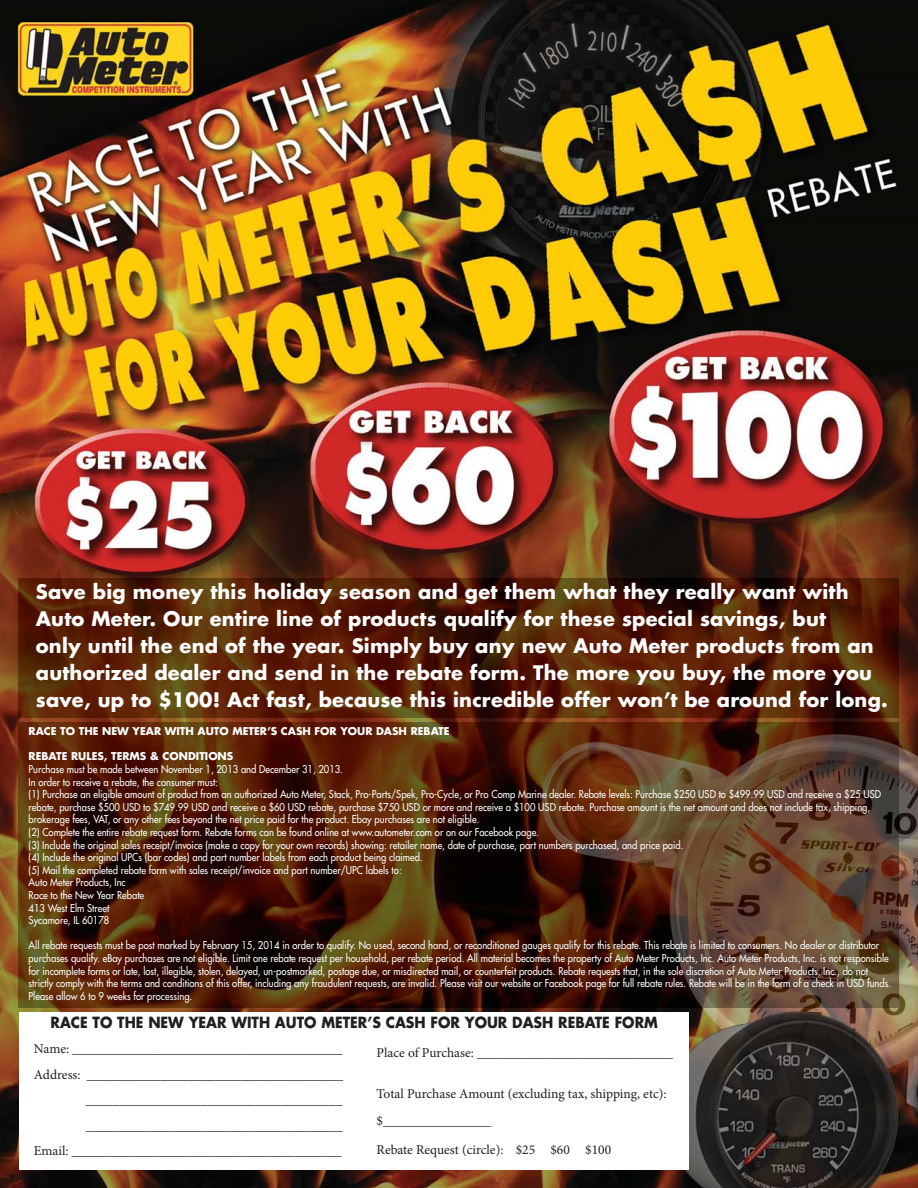
<style>
.page{position:relative;width:918px;height:1188px;background:#fff}
.page>*{position:absolute;margin:0;border:0;box-sizing:border-box;transform-origin:0 0}
.t1{font:700 19.5px/27px "Futura LT";letter-spacing:.01em;color:#fff}
.t2{font:700 15px "Futura LT";color:#231f20;scale:.93 1}
.t3{font:13.5px/25.5px "Minion Pro";color:#231f20;text-align:right}
.t4{font:10.5px/12.6px "Futura LT";color:#fff;scale:.9 1}
.t5{font:700 10.5px "Futura LT";color:#fff}
</style>
<div class="page">
<img style="left:0;top:0;width:918px;height:1188px">
<img style="left:19px;top:722px;width:879px;height:286px">
<img style="left:19px;top:578px;width:879px;height:139px">
<div style="left:19px;top:1012px;width:670px;height:157px;background:#fff"></div>
<p class="t1" style="left:36px;top:578px;width:853px">Save big money this holiday season and get them what they really want with Auto Meter. Our entire line of products qualify for these special savings, but<br>only until the end of the year. Simply buy any new Auto Meter products from an authorized dealer and send in the rebate form. The more you buy, the more you save, up to $100! Act fast, because this incredible offer won’t be around for long.</p>
<p class="t5" style="left:29px;top:725px;width:423px">RACE TO THE NEW YEAR WITH AUTO METER’S CASH FOR YOUR DASH REBATE</p>
<p class="t5" style="left:29px;top:750px;width:206px">REBATE RULES, TERMS &amp; CONDITIONS</p>
<p class="t4" style="left:29px;top:764px;width:949px">Purchase must be made between November 1, 2013 and December 31, 2013.<br>In order to receive a rebate, the consumer must:<br>(1) Purchase an eligible amount of product from an authorized Auto Meter, Stack, Pro-Parts/Spek, Pro-Cycle, or Pro Comp Marine dealer. Rebate levels: Purchase $250 USD to $499.99 USD and receive a $25 USD rebate, purchase $500 USD to $749.99 USD and receive a $60 USD rebate, purchase $750 USD or more and receive a $100 USD rebate. Purchase amount is the net amount and does not include tax, shipping, brokerage fees, VAT, or any other fees beyond the net price paid for the product. Ebay purchases are not eligible.<br>(2) Complete the entire rebate request form. Rebate forms can be found online at www.autometer.com or on our Facebook page.<br>(3) Include the original sales receipt/invoice (make a copy for your own records) showing: retailer name, date of purchase, part numbers purchased, and price paid.<br>(4) Include the original UPCs (bar codes) and part number labels from each product being claimed.<br>(5) Mail the completed rebate form with sales receipt/invoice and part number/UPC labels to:<br>Auto Meter Products, Inc<br>Race to the New Year Rebate<br>413 West Elm Street<br>Sycamore, IL 60178</p>
<p class="t4" style="left:29px;top:940px;width:960px">All rebate requests must be post marked by February 15, 2014 in order to qualify. No used, second hand, or reconditioned gauges qualify for this rebate. This rebate is limited to consumers. No dealer or distributor purchases qualify. eBay purchases are not eligible. Limit one rebate request per household, per rebate period. All material becomes the property of Auto Meter Products, Inc. Auto Meter Products, Inc. is not responsible for incomplete forms or late, lost, illegible, stolen, delayed, un-postmarked, postage due, or misdirected mail, or counterfeit products. Rebate requests that, in the sole discretion of Auto Meter Products, Inc., do not strictly comply with the terms and conditions of this offer, including any fraudulent requests, are invalid. Please visit our website or Facebook page for full rebate rules. Rebate will be in the form of a check in USD funds.<br>Please allow 6 to 9 weeks for processing.</p>
<h2 class="t2" style="left:51px;top:1014px;width:654px">RACE TO THE NEW YEAR WITH AUTO METER’S CASH FOR YOUR DASH REBATE FORM</h2>
<p class="t3" style="left:34px;top:1037px;width:311px">Name: ________________________________________ Address: ______________________________________ ______________________________________ ______________________________________<br>Email: ________________________________________</p>
<p class="t3" style="left:377px;top:1042px;width:298px">Place of Purchase: _____________________________</p>
<p class="t3" style="left:377px;top:1081px;width:291px;line-height:27px;text-align:left">Total Purchase Amount (excluding tax, shipping, etc): $________________</p>
<p class="t3" style="left:377px;top:1138px;width:236px">Rebate Request (circle): $25 $60 $100</p>
</div>
